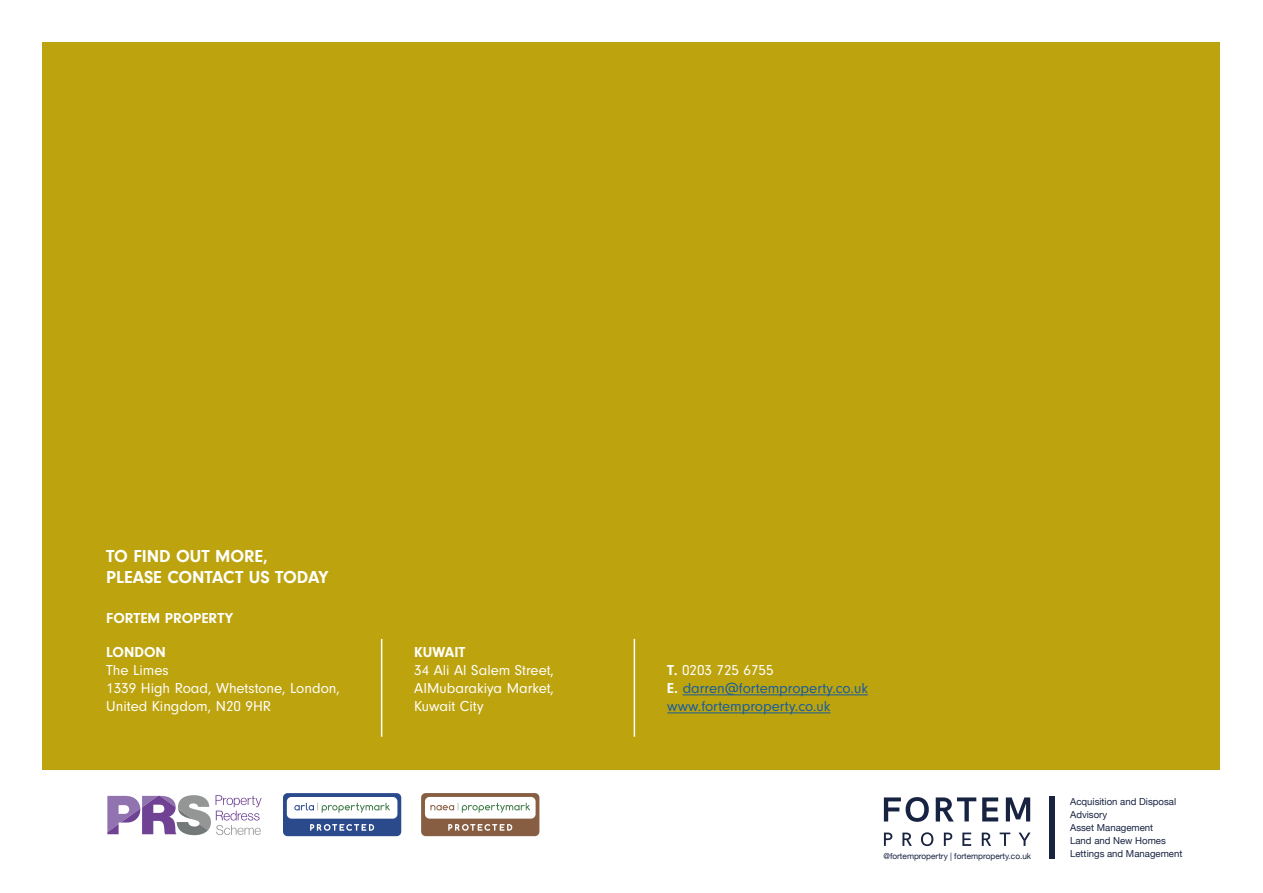
<style>
.page{position:relative;width:1263px;height:893px;background:#fff}
.page>*{position:absolute;margin:0;border:0;box-sizing:border-box;transform-origin:0 0}
.t1{font:700 18px/21.6px "Neuzeit Gro";color:#fff}
.t2{font:15px/18px "Neuzeit Gro";color:#fff}
.t3{font:15px "Neuzeit Gro";color:#175d9e}
.t4{font:700 15px "Neuzeit Gro";color:#fff}
.t5{font:700 13.5px "Neuzeit Gro";color:#231f20}
.t6{font:9.6px "Helvetica Neue";color:#172341}
.t7{font:8.25px "Helvetica Neue";color:#172341}
.s1{font-weight:700}
.s2{font-weight:700;color:#fff}
</style>
<div class="page">
<svg style="left:283px;top:793px;width:118px;height:43px"></svg>
<svg style="left:421px;top:793px;width:118px;height:43px"></svg>
<svg style="left:107px;top:795px;width:155px;height:40px"></svg>
<div style="left:43px;top:43px;width:1177px;height:727px;background:#bda30d"></div>
<hr style="left:683px;top:694px;width:185px;height:1px;background:#175d9e">
<hr style="left:667px;top:712px;width:163px;height:1px;background:#175d9e">
<hr style="left:381px;top:639px;width:1px;height:98px;background:#fff">
<hr style="left:634px;top:639px;width:1px;height:98px;background:#fff">
<svg style="left:884px;top:797px;width:45px;height:25px"></svg>
<svg style="left:936px;top:797px;width:40px;height:24px"></svg>
<svg style="left:982px;top:797px;width:16px;height:24px"></svg>
<svg style="left:1006px;top:797px;width:24px;height:24px"></svg>
<svg style="left:884px;top:833px;width:8px;height:13px"></svg>
<svg style="left:902px;top:833px;width:10px;height:13px"></svg>
<svg style="left:921px;top:832px;width:12px;height:14px"></svg>
<svg style="left:944px;top:833px;width:8px;height:13px"></svg>
<svg style="left:962px;top:833px;width:9px;height:13px"></svg>
<svg style="left:982px;top:833px;width:9px;height:13px"></svg>
<svg style="left:1000px;top:833px;width:10px;height:13px"></svg>
<svg style="left:1019px;top:833px;width:11px;height:13px"></svg>
<div style="left:1050px;top:796px;width:5px;height:63px;background:#172341"></div>
<p class="t1" style="left:106px;top:545px;width:224px">TO FIND OUT MORE,<br>PLEASE CONTACT US TODAY</p>
<p class="t4" style="left:106px;top:609px;width:128px">FORTEM PROPERTY</p>
<p class="t4" style="left:106px;top:644px;width:61px">LONDON</p>
<p class="t2" style="left:106px;top:662px;width:64px">The Limes</p>
<p class="t2" style="left:106px;top:680px;width:235px">1339 High Road, Whetstone, London,<br>United Kingdom, N20 9HR</p>
<p class="t4" style="left:414px;top:644px;width:53px">KUWAIT</p>
<p class="t2" style="left:414px;top:662px;width:141px;text-align:justify">34 Ali Al Salem Street, AIMubarakiya Market, Kuwait City</p>
<p class="t2" style="left:667px;top:662px;width:108px"><span class="s1">T.</span> 0203 725 6755</p>
<p class="t3" style="left:667px;top:680px;width:202px"><span class="s2">E.</span> darren@fortemproperty.co.uk</p>
<p class="t3" style="left:667px;top:698px;width:165px">www.fortemproperty.co.uk</p>
<p class="t6" style="left:1070px;top:795px;width:107px">Acquisition and Disposal</p>
<p class="t6" style="left:1070px;top:808px;width:39px">Advisory</p>
<p class="t6" style="left:1070px;top:821px;width:85px">Asset Management</p>
<p class="t6" style="left:1070px;top:834px;width:97px">Land and New Homes</p>
<p class="t5" style="left:1151px;top:817px;width:8px">7</p>
<p class="t7" style="left:883px;top:850px;width:149px">@fortempropertry | fortemproperty.co.uk</p>
<p class="t6" style="left:1070px;top:847px;width:114px">Lettings and Management</p>
</div>
